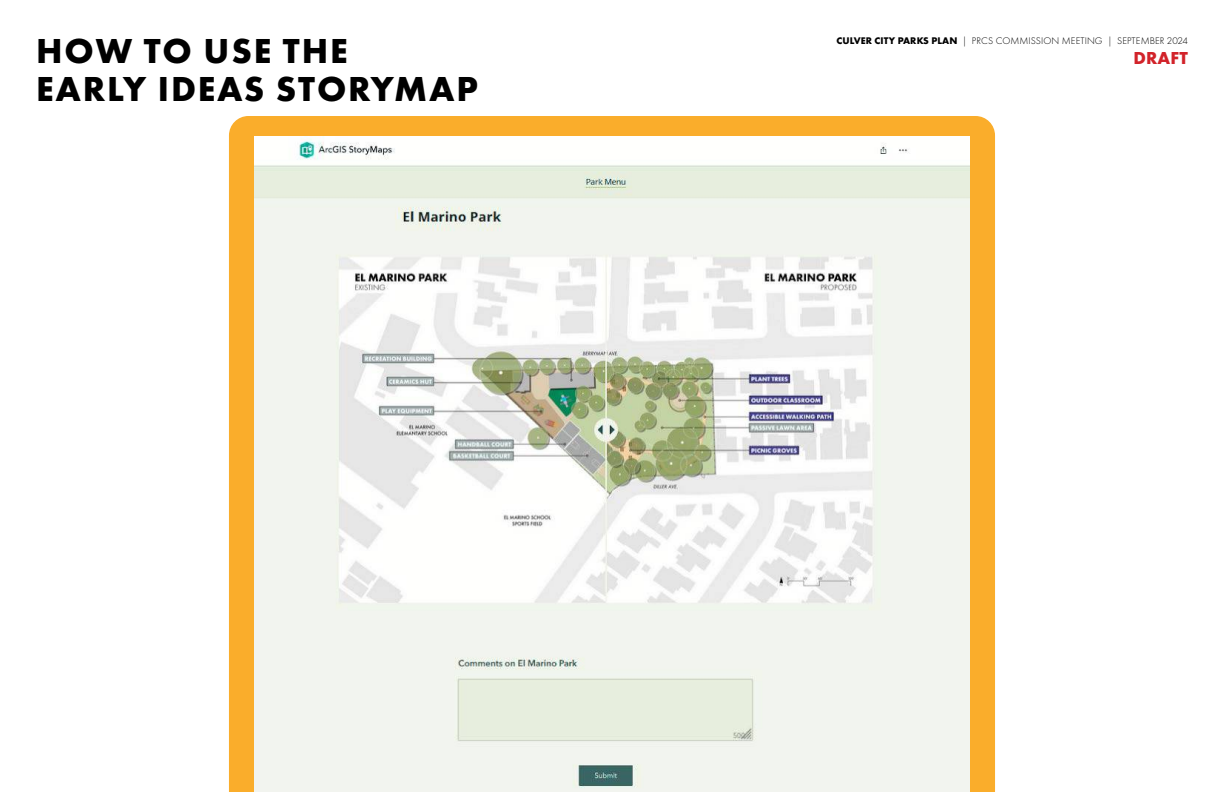
<style>
.page{position:relative;width:1224px;height:792px;background:#fff}
.page>*{position:absolute;margin:0;border:0;box-sizing:border-box;transform-origin:0 0}
.t1{font:700 36px/38px "Futura PT";letter-spacing:.05em;color:#000}
.t2{font:700 18px "Futura PT";letter-spacing:.01em;color:#d2232a}
.t3{font:300 10px "Futura PT";letter-spacing:.01em;color:#000}
.s1{font-weight:700}
</style>
<div class="page">
<div style="left:229px;top:116px;width:766px;height:676px;background:#faad2b"></div>
<img style="left:254px;top:137px;width:716px;height:655px">
<h1 class="t1" style="left:36px;top:32px;width:443px">HOW TO USE THE<br>EARLY IDEAS STORYMAP</h1>
<p class="t3" style="left:837px;top:35px;width:353px"><span class="s1">CULVER CITY PARKS PLAN</span> | PRCS COMMISSION MEETING | SEPTEMBER 2024</p>
<h2 class="t2" style="left:1133px;top:47px;width:56px">DRAFT</h2>
</div>
